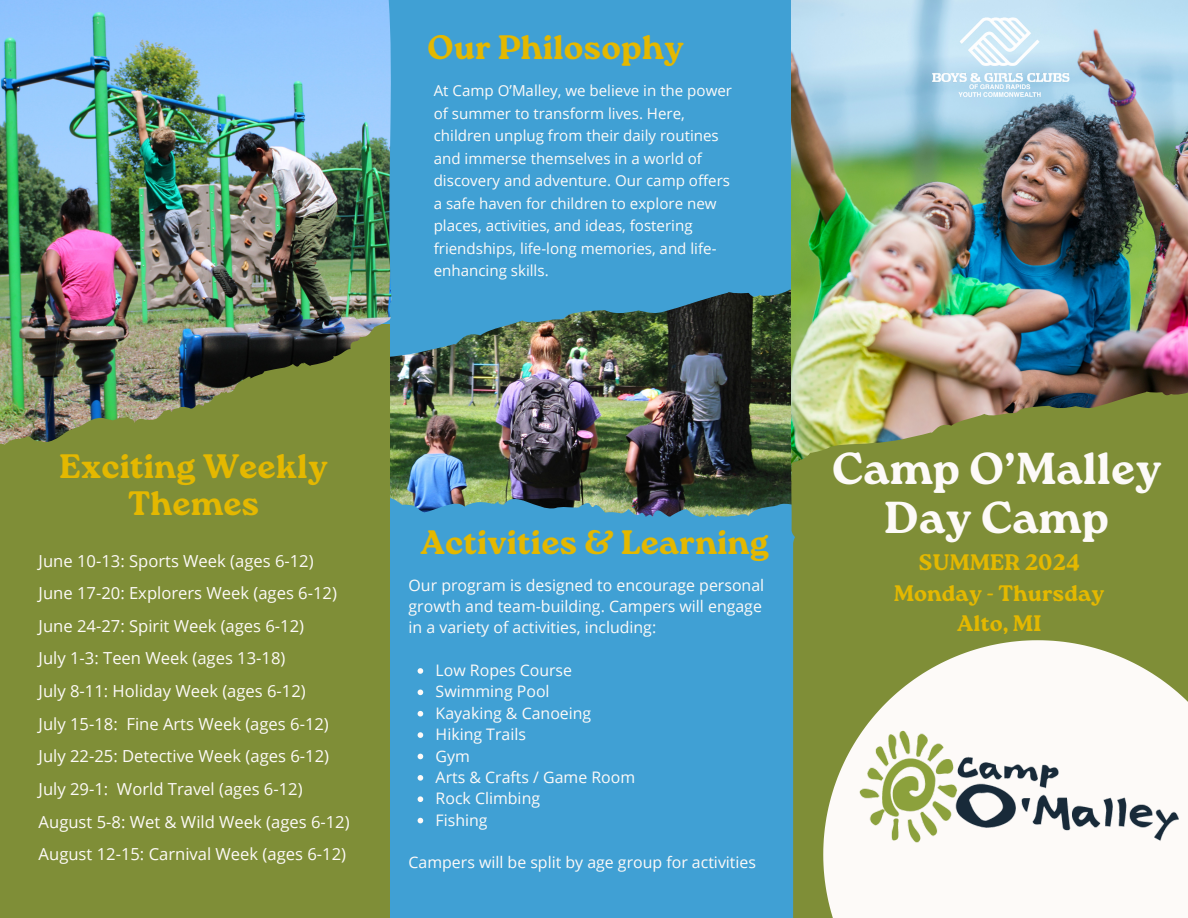
<style>
.page{position:relative;width:1188px;height:918px;background:#40a0d4}
.page>*{position:absolute;margin:0;border:0;box-sizing:border-box;transform-origin:0 0}
.t1{font:44.7px/49.5px "Roca One Bl";color:#fdfaf8;text-align:center}
.t2{font:33.9px/37.2px "Roca One Bl";color:#e4b800;text-align:center}
.t3{font:22.35px/30.3px "Roca One Bl";color:#e4b800;text-align:center}
.t4{font:16.65px "Open Sans";color:#fdfaf8}
.t5{font:15.9px/21.3px "Open Sans";color:#fdfaf8}
.t6{font:15.15px/22.5px "Open Sans";color:#fdfaf8}
</style>
<div class="page">
<img style="left:389px;top:290px;width:402px;height:227px">
<img style="left:791px;top:0;width:397px;height:390px">
<div style="left:793px;top:568px;width:395px;height:350px;background:#7f8e37"></div>
<svg style="left:823px;top:640px;width:365px;height:278px;background:#dddec7"></svg>
<img style="left:845px;top:720px;width:335px;height:152px">
<svg style="left:791px;top:390px;width:397px;height:178px;background:#869142"></svg>
<img style="left:930px;top:14px;width:141px;height:94px">
<svg style="left:418px;top:668px;width:5px;height:6px"></svg>
<svg style="left:418px;top:690px;width:5px;height:5px"></svg>
<svg style="left:418px;top:711px;width:5px;height:6px"></svg>
<svg style="left:418px;top:732px;width:5px;height:6px"></svg>
<svg style="left:418px;top:754px;width:5px;height:5px"></svg>
<svg style="left:418px;top:775px;width:5px;height:6px"></svg>
<svg style="left:418px;top:796px;width:5px;height:6px"></svg>
<svg style="left:418px;top:818px;width:5px;height:5px"></svg>
<div style="left:0;top:325px;width:389px;height:593px;background:#7f8e37"></div>
<img style="left:0;top:0;width:392px;height:445px">
<h2 class="t2" style="left:427px;top:29px;width:258px">Our Philosophy</h2>
<p class="t6" style="left:434px;top:79px;width:300px">At Camp O’Malley, we believe in the power of summer to transform lives. Here, children unplug from their daily routines and immerse themselves in a world of discovery and adventure. Our camp offers a safe haven for children to explore new places, activities, and ideas, fostering friendships, life-long memories, and life&shy;enhancing skills.</p>
<p class="t2" style="left:60px;top:447px;width:270px">Exciting Weekly<br>Themes</p>
<p class="t4" style="left:39px;top:549px;width:277px">June 10-13: Sports Week (ages 6-12)</p>
<p class="t4" style="left:39px;top:581px;width:300px">June 17-20: Explorers Week (ages 6-12)</p>
<p class="t4" style="left:39px;top:614px;width:267px">June 24-27: Spirit Week (ages 6-12)</p>
<p class="t4" style="left:39px;top:647px;width:248px">July 1-3: Teen Week (ages 13-18)</p>
<p class="t4" style="left:39px;top:679px;width:269px">July 8-11: Holiday Week (ages 6-12)</p>
<p class="t4" style="left:39px;top:712px;width:292px">July 15-18: Fine Arts Week (ages 6-12)</p>
<p class="t4" style="left:39px;top:745px;width:292px">July 22-25: Detective Week (ages 6-12)</p>
<p class="t4" style="left:39px;top:777px;width:265px">July 29-1: World Travel (ages 6-12)</p>
<p class="t4" style="left:39px;top:810px;width:313px">August 5-8: Wet &amp; Wild Week (ages 6-12)</p>
<p class="t4" style="left:39px;top:842px;width:309px">August 12-15: Carnival Week (ages 6-12)</p>
<p class="t2" style="left:420px;top:523px;width:350px">Activities &amp; Learning</p>
<p class="t5" style="left:409px;top:574px;width:357px">Our program is designed to encourage personal growth and team-building. Campers will engage in a variety of activities, including:</p>
<p class="t5" style="left:436px;top:659px;width:138px">Low Ropes Course</p>
<p class="t5" style="left:436px;top:681px;width:116px">Swimming Pool</p>
<p class="t5" style="left:436px;top:702px;width:157px">Kayaking &amp; Canoeing</p>
<p class="t5" style="left:436px;top:723px;width:92px">Hiking Trails</p>
<p class="t5" style="left:436px;top:745px;width:36px">Gym</p>
<p class="t5" style="left:436px;top:766px;width:201px">Arts &amp; Crafts / Game Room</p>
<p class="t5" style="left:436px;top:787px;width:106px">Rock Climbing</p>
<p class="t5" style="left:436px;top:809px;width:54px">Fishing</p>
<h1 class="t5" style="left:409px;top:852px;width:349px">Campers will be split by age group for activities</h1>
<p class="t1" style="left:832px;top:443px;width:331px">Camp O’Malley<br>Day Camp</p>
<h2 class="t3" style="left:894px;top:548px;width:212px">SUMMER 2024<br>Monday - Thursday<br>Alto, MI</h2>
</div>
